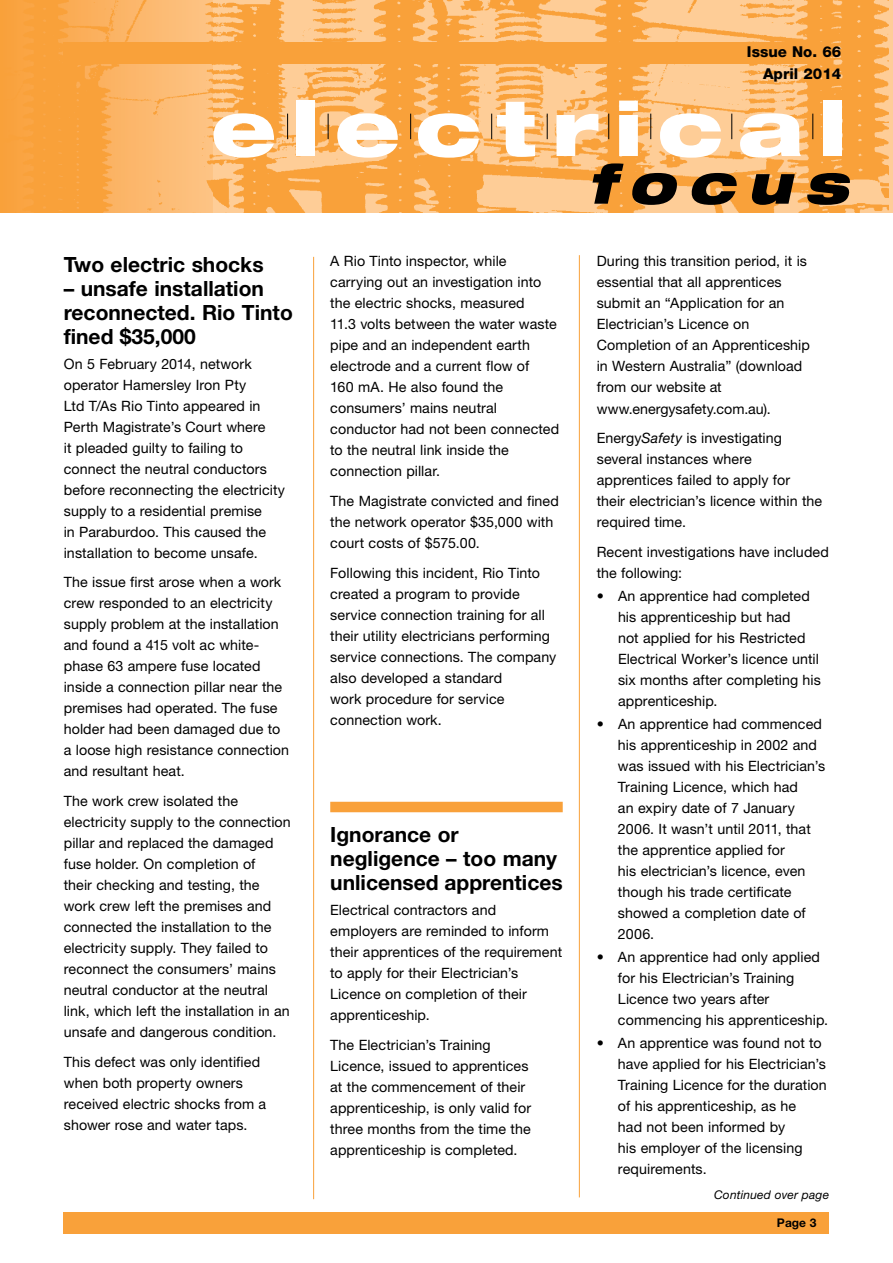
<style>
.page{position:relative;width:893px;height:1263px;background:#fff}
.page>*{position:absolute;margin:0;border:0;box-sizing:border-box;transform-origin:0 0}
.t1{font:900 expanded 75px "Helvetica Neue";letter-spacing:.205em;color:#fff}
.t2{font:italic 900 expanded 54px "Helvetica Neue";letter-spacing:.23em;color:#000}
.t3{font:700 21px/24px "Helvetica Neue";color:#000}
.t4{font:800 15px/22.5px "Helvetica Neue";color:#000;text-align:right}
.t5{font:14.25px/21px "Helvetica Neue";letter-spacing:.005em;color:#000}
.t6{font:italic 12px "Helvetica Neue";letter-spacing:.015em;color:#000}
.t7{font:700 12px "Helvetica Neue";color:#000}
.s1{font-style:italic}
</style>
<div class="page">
<img style="left:213px;top:0;width:676px;height:213px">
<img style="left:0;top:0;width:213px;height:213px">
<svg style="left:287px;top:114px;width:1px;height:25px"></svg>
<svg style="left:328px;top:114px;width:1px;height:25px"></svg>
<svg style="left:410px;top:114px;width:1px;height:25px"></svg>
<svg style="left:491px;top:114px;width:1px;height:25px"></svg>
<svg style="left:547px;top:114px;width:1px;height:25px"></svg>
<svg style="left:608px;top:114px;width:1px;height:25px"></svg>
<svg style="left:650px;top:114px;width:1px;height:25px"></svg>
<svg style="left:731px;top:114px;width:1px;height:25px"></svg>
<svg style="left:812px;top:114px;width:1px;height:25px"></svg>
<div style="left:64px;top:43px;width:765px;height:21px;background:#f9a13a"></div>
<div style="left:64px;top:1212px;width:765px;height:21px;background:#f9a13a"></div>
<hr style="left:579px;top:255px;width:1px;height:942px;background:#f9a13a">
<hr style="left:313px;top:257px;width:1px;height:942px;background:#f9a13a">
<div style="left:330px;top:802px;width:233px;height:10px;background:#f9a13a"></div>
<p class="t4" style="left:747px;top:40px;width:96px">Issue No. 66<br>April 2014</p>
<h1 class="t1" style="left:211px;top:80px;width:637px">electrical</h1>
<h2 class="t2" style="left:587px;top:149px;width:262px">focus</h2>
<h3 class="t3" style="left:64px;top:252px;width:201px">Two electric shocks</h3>
<h3 class="t3" style="left:64px;top:276px;width:231px">– unsafe installation reconnected. Rio Tinto fined $35,000</h3>
<p class="t5" style="left:64px;top:353px;width:223px">On 5 February 2014, network operator Hamersley Iron Pty<br>Ltd T/As Rio Tinto appeared in<br>Perth Magistrate’s Court where<br>it pleaded guilty to failing to connect the neutral conductors before reconnecting the electricity supply to a residential premise<br>in Paraburdoo. This caused the installation to become unsafe.</p>
<p class="t5" style="left:64px;top:572px;width:227px">The issue first arose when a work crew responded to an electricity supply problem at the installation and found a 415 volt ac white&shy;phase 63 ampere fuse located inside a connection pillar near the premises had operated. The fuse holder had been damaged due to a loose high resistance connection and resultant heat.</p>
<p class="t5" style="left:64px;top:790px;width:229px">The work crew isolated the electricity supply to the connection pillar and replaced the damaged fuse holder. On completion of<br>their checking and testing, the work crew left the premises and connected the installation to the electricity supply. They failed to reconnect the consumers’ mains neutral conductor at the neutral link, which left the installation in an unsafe and dangerous condition.</p>
<p class="t5" style="left:64px;top:1051px;width:204px">This defect was only identified when both property owners received electric shocks from a shower rose and water taps.</p>
<p class="t5" style="left:330px;top:251px;width:230px">A Rio Tinto inspector, while carrying out an investigation into the electric shocks, measured<br>11.3 volts between the water waste pipe and an independent earth electrode and a current flow of<br>160 mA. He also found the consumers’ mains neutral conductor had not been connected to the neutral link inside the connection pillar.</p>
<p class="t5" style="left:330px;top:490px;width:230px">The Magistrate convicted and fined the network operator $35,000 with court costs of $575.00.</p>
<p class="t5" style="left:330px;top:562px;width:228px">Following this incident, Rio Tinto created a program to provide service connection training for all their utility electricians performing service connections. The company also developed a standard<br>work procedure for service connection work.</p>
<h3 class="t3" style="left:330px;top:822px;width:234px">Ignorance or negligence – too many unlicensed apprentices</h3>
<p class="t5" style="left:330px;top:899px;width:233px">Electrical contractors and employers are reminded to inform their apprentices of the requirement to apply for their Electrician’s<br>Licence on completion of their apprenticeship.</p>
<p class="t5" style="left:330px;top:1034px;width:202px">The Electrician’s Training<br>Licence, issued to apprentices at the commencement of their apprenticeship, is only valid for three months from the time the apprenticeship is completed.</p>
<p class="t5" style="left:597px;top:251px;width:215px">During this transition period, it is essential that all apprentices submit an “Application for an<br>Electrician’s Licence on<br>Completion of an Apprenticeship in Western Australia” (download from our website at www.energysafety.com.au).</p>
<p class="t5" style="left:597px;top:427px;width:227px">Energy<span class="s1">Safety</span> is investigating several instances where apprentices failed to apply for<br>their electrician’s licence within the required time.</p>
<p class="t5" style="left:597px;top:541px;width:234px">Recent investigations have included the following:</p>
<p class="t5" style="left:618px;top:585px;width:204px;text-indent:-21px">• An apprentice had completed his apprenticeship but had<br>not applied for his Restricted<br>Electrical Worker’s licence until six months after completing his apprenticeship.</p>
<p class="t5" style="left:618px;top:713px;width:209px;text-indent:-21px">• An apprentice had commenced his apprenticeship in 2002 and was issued with his Electrician’s<br>Training Licence, which had<br>an expiry date of 7 January<br>2006. It wasn’t until 2011, that the apprentice applied for<br>his electrician’s licence, even though his trade certificate showed a completion date of<br>2006.</p>
<p class="t5" style="left:618px;top:946px;width:212px;text-indent:-21px">• An apprentice had only applied for his Electrician’s Training<br>Licence two years after commencing his apprenticeship.</p>
<p class="t5" style="left:618px;top:1032px;width:210px;text-indent:-21px">• An apprentice was found not to have applied for his Electrician’s<br>Training Licence for the duration of his apprenticeship, as he<br>had not been informed by<br>his employer of the licensing requirements.</p>
<p class="t6" style="left:714px;top:1188px;width:117px">Continued over page</p>
<p class="t7" style="left:777px;top:1215px;width:41px">Page 3</p>
</div>
